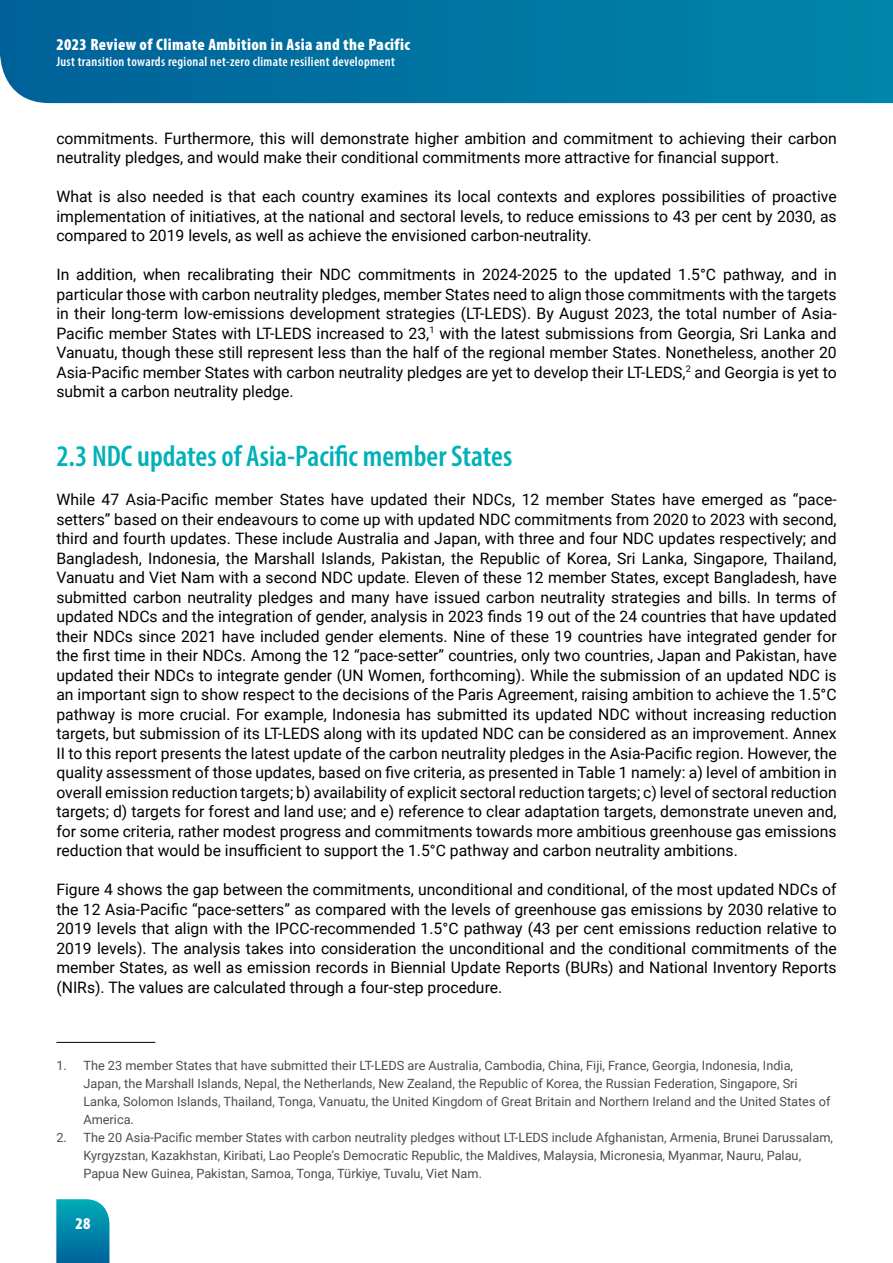
<style>
.page{position:relative;width:893px;height:1263px;background:#fff}
.page>*{position:absolute;margin:0;border:0;box-sizing:border-box;transform-origin:0 0}
.t1{font:600 condensed 30px "Myriad Pro";color:#00b1b8}
.t2{font:900 condensed 16.5px "Myriad Pro";letter-spacing:.025em;color:#fff}
.t3{font:15.75px/19.5px "Roboto";color:#000;text-align:justify}
.t4{font:600 condensed 13.5px "Myriad Pro";letter-spacing:.025em;color:#fff}
.t5{font:12.75px/18px "Roboto";color:#4d4d4f}
</style>
<div class="page">
<svg style="left:56px;top:1199px;width:53px;height:64px;background:#0a8aac"></svg>
<svg style="left:0;top:0;width:893px;height:103px;background:#0174a2"></svg>
<hr style="left:56px;top:1042px;width:99px;height:1px;background:#000">
<p class="t2" style="left:56px;top:35px;width:355px">2023 Review of Climate Ambition in Asia and the Pacific</p>
<p class="t4" style="left:56px;top:53px;width:340px">Just transition towards regional net-zero climate resilient development</p>
<p class="t3" style="left:56px;top:128px;width:782px">commitments. Furthermore, this will demonstrate higher ambition and commitment to achieving their carbon neutrality pledges, and would make their conditional commitments more attractive for financial support.</p>
<p class="t3" style="left:56px;top:186px;width:782px">What is also needed is that each country examines its local contexts and explores possibilities of proactive implementation of initiatives, at the national and sectoral levels, to reduce emissions to 43 per cent by 2030, as compared to 2019 levels, as well as achieve the envisioned carbon-neutrality.</p>
<p class="t3" style="left:56px;top:264px;width:782px">In addition, when recalibrating their NDC commitments in 2024-2025 to the updated 1.5°C pathway, and in particular those with carbon neutrality pledges, member States need to align those commitments with the targets in their long-term low-emissions development strategies (LT-LEDS). By August 2023, the total number of Asia-Pacific member States with LT-LEDS increased to 23,<sup>1</sup> with the latest submissions from Georgia, Sri Lanka and Vanuatu, though these still represent less than the half of the regional member States. Nonetheless, another 20<br>Asia-Pacific member States with carbon neutrality pledges are yet to develop their LT-LEDS,<sup>2</sup> and Georgia is yet to submit a carbon neutrality pledge.</p>
<h1 class="t1" style="left:56px;top:438px;width:457px">2.3 NDC updates of Asia-Pacific member States</h1>
<p class="t3" style="left:56px;top:489px;width:782px">While 47 Asia-Pacific member States have updated their NDCs, 12 member States have emerged as “pace&shy;setters” based on their endeavours to come up with updated NDC commitments from 2020 to 2023 with second, third and fourth updates. These include Australia and Japan, with three and four NDC updates respectively; and Bangladesh, Indonesia, the Marshall Islands, Pakistan, the Republic of Korea, Sri Lanka, Singapore, Thailand, Vanuatu and Viet Nam with a second NDC update. Eleven of these 12 member States, except Bangladesh, have submitted carbon neutrality pledges and many have issued carbon neutrality strategies and bills. In terms of updated NDCs and the integration of gender, analysis in 2023 finds 19 out of the 24 countries that have updated their NDCs since 2021 have included gender elements. Nine of these 19 countries have integrated gender for the first time in their NDCs. Among the 12 “pace-setter” countries, only two countries, Japan and Pakistan, have updated their NDCs to integrate gender (UN Women, forthcoming). While the submission of an updated NDC is an important sign to show respect to the decisions of the Paris Agreement, raising ambition to achieve the 1.5°C pathway is more crucial. For example, Indonesia has submitted its updated NDC without increasing reduction targets, but submission of its LT-LEDS along with its updated NDC can be considered as an improvement. Annex II to this report presents the latest update of the carbon neutrality pledges in the Asia-Pacific region. However, the quality assessment of those updates, based on five criteria, as presented in Table 1 namely: a) level of ambition in overall emission reduction targets; b) availability of explicit sectoral reduction targets; c) level of sectoral reduction targets; d) targets for forest and land use; and e) reference to clear adaptation targets, demonstrate uneven and, for some criteria, rather modest progress and commitments towards more ambitious greenhouse gas emissions reduction that would be insufficient to support the 1.5°C pathway and carbon neutrality ambitions.</p>
<p class="t3" style="left:56px;top:879px;width:782px">Figure 4 shows the gap between the commitments, unconditional and conditional, of the most updated NDCs of the 12 Asia-Pacific “pace-setters” as compared with the levels of greenhouse gas emissions by 2030 relative to 2019 levels that align with the IPCC-recommended 1.5°C pathway (43 per cent emissions reduction relative to 2019 levels). The analysis takes into consideration the unconditional and the conditional commitments of the member States, as well as emission records in Biennial Update Reports (BURs) and National Inventory Reports (NIRs). The values are calculated through a four-step procedure.</p>
<p class="t5" style="left:83px;top:1056px;width:749px;text-indent:-27px">1. The 23 member States that have submitted their LT-LEDS are Australia, Cambodia, China, Fiji, France, Georgia, Indonesia, India, Japan, the Marshall Islands, Nepal, the Netherlands, New Zealand, the Republic of Korea, the Russian Federation, Singapore, Sri Lanka, Solomon Islands, Thailand, Tonga, Vanuatu, the United Kingdom of Great Britain and Northern Ireland and the United States of America.</p>
<p class="t5" style="left:83px;top:1128px;width:751px;text-indent:-27px">2. The 20 Asia-Pacific member States with carbon neutrality pledges without LT-LEDS include Afghanistan, Armenia, Brunei Darussalam,<br>Kyrgyzstan, Kazakhstan, Kiribati, Lao People’s Democratic Republic, the Maldives, Malaysia, Micronesia, Myanmar, Nauru, Palau,<br>Papua New Guinea, Pakistan, Samoa, Tonga, Türkiye, Tuvalu, Viet Nam.</p>
<p class="t2" style="left:75px;top:1214px;width:17px">28</p>
</div>
